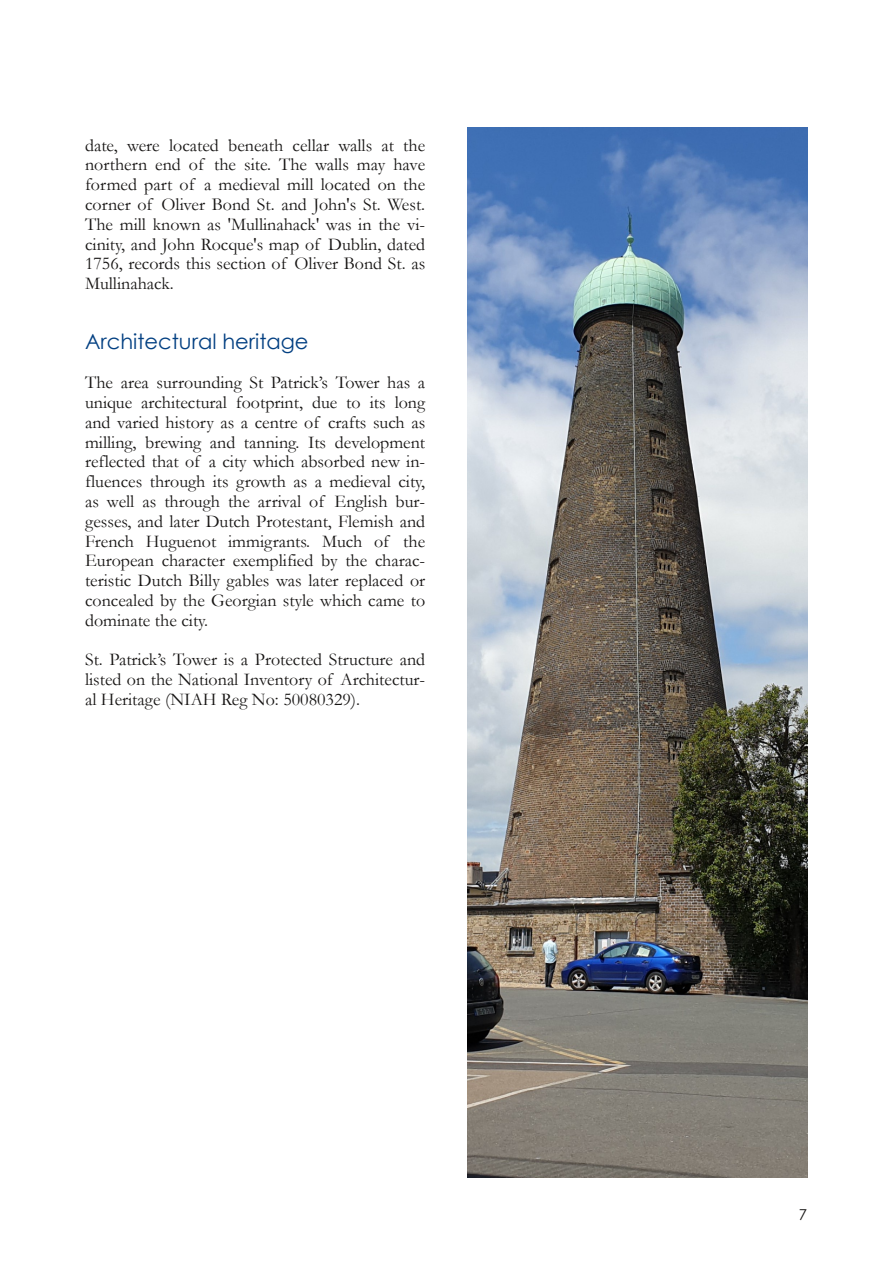
<style>
.page{position:relative;width:893px;height:1263px;background:#fff}
.page>*{position:absolute;margin:0;border:0;box-sizing:border-box;transform-origin:0 0}
.t1{font:21px "Century Gothic";color:#034082}
.t2{font:18px/19.8px "Garamond";color:#161413;text-align:justify}
.t3{font:15px "Century Gothic";color:#161413}
</style>
<div class="page">
<img style="left:468px;top:128px;width:340px;height:1050px">
<p class="t2" style="left:85px;top:135px;width:342px">date, were located beneath cellar walls at the northern end of the site. The walls may have formed part of a medieval mill located on the corner of Oliver Bond St. and John's St. West.<br>The mill known as 'Mullinahack' was in the vi&shy;cinity, and John Rocque's map of Dublin, dated 1756, records this section of Oliver Bond St. as Mullinahack.</p>
<p class="t1" style="left:85px;top:327px;width:225px">Architectural heritage</p>
<p class="t2" style="left:85px;top:373px;width:342px">The area surrounding St Patrick’s Tower has a unique architectural footprint, due to its long and varied history as a centre of crafts such as milling, brewing and tanning. Its development reflected that of a city which absorbed new in&shy;fluences through its growth as a medieval city, as well as through the arrival of English bur&shy;gesses, and later Dutch Protestant, Flemish and French Huguenot immigrants. Much of the European character exemplified by the charac&shy;teristic Dutch Billy gables was later replaced or concealed by the Georgian style which came to dominate the city.</p>
<p class="t2" style="left:85px;top:650px;width:342px">St. Patrick’s Tower is a Protected Structure and listed on the National Inventory of Architectur&shy;al Heritage (NIAH Reg No: 50080329).</p>
<p class="t3" style="left:799px;top:1205px;width:10px">7</p>
</div>
